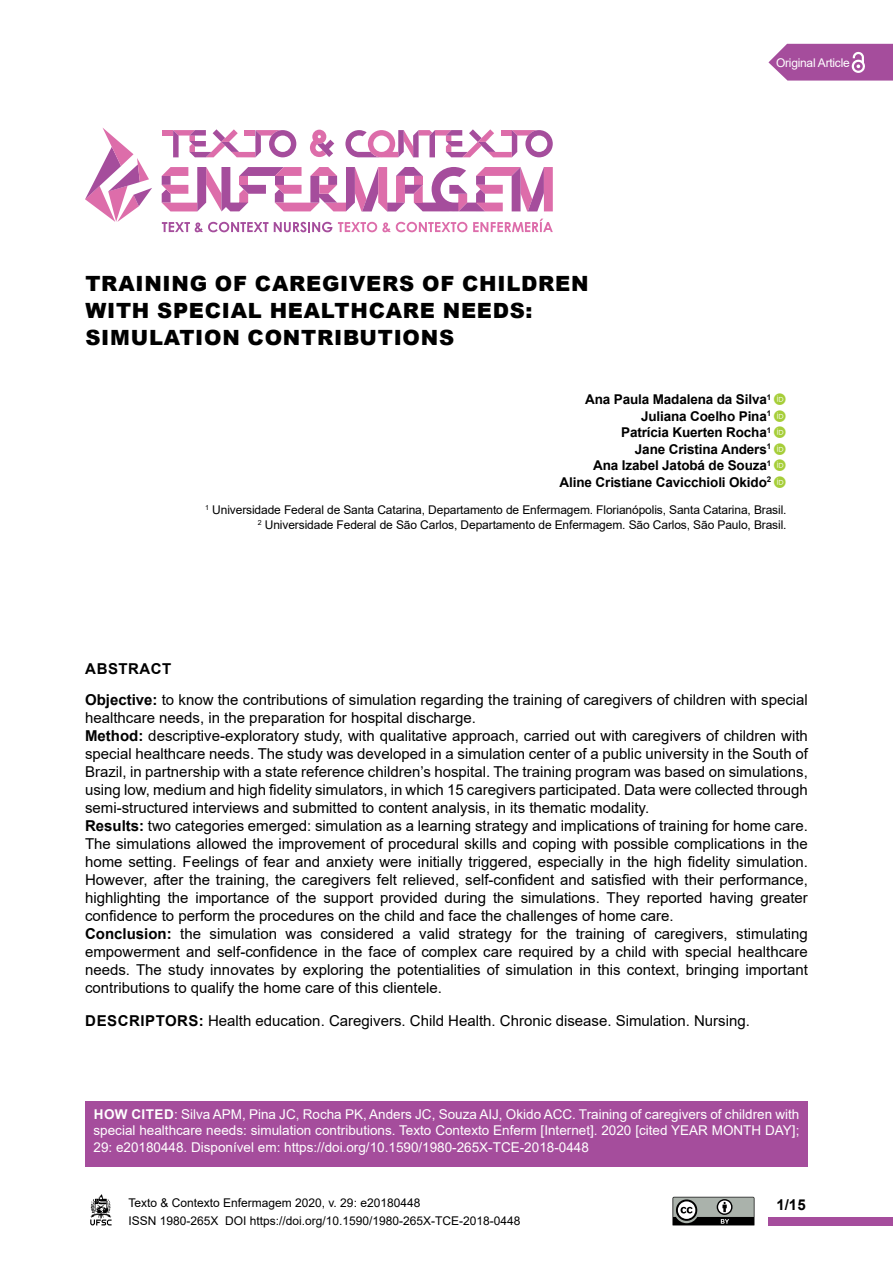
<style>
.page{position:relative;width:893px;height:1263px;background:#fff}
.page>*{position:absolute;margin:0;border:0;box-sizing:border-box;transform-origin:0 0}
.TITULO{font:900 21px/27px "Arial";letter-spacing:.035em;color:#000}
.ABSTRACT2{font:15px/18px "Arial";color:#000;text-align:justify}
.DESCRITORES{font:15px "Arial";color:#000}
.ABSTRACT1{font:700 15px "Arial";letter-spacing:.035em;color:#000}
.t1{font:13.5px/16.2px "Arial";color:#fff;text-align:justify}
.AUTOR{font:700 13.5px "Arial";letter-spacing:-.01em;color:#000}
.AFILIACAO{font:12px "Arial";letter-spacing:-.01em;color:#000}
.t2{font:12px "Arial";letter-spacing:-.02em;color:#fff}
.s1{font-weight:700}
</style>
<div class="page">
<div style="left:769px;top:1217px;width:124px;height:8px;background:#a54d9c"></div>
<svg style="left:90px;top:1194px;width:22px;height:31px"></svg>
<svg style="left:162px;top:167px;width:391px;height:45px"></svg>
<div style="left:162px;top:130px;width:11px;height:6px;background:#dd6daa"></div>
<svg style="left:173px;top:129px;width:123px;height:28px"></svg>
<svg style="left:310px;top:129px;width:243px;height:28px"></svg>
<svg style="left:162px;top:222px;width:106px;height:10px"></svg>
<svg style="left:274px;top:222px;width:58px;height:10px"></svg>
<svg style="left:338px;top:222px;width:129px;height:10px"></svg>
<svg style="left:473px;top:219px;width:80px;height:13px"></svg>
<svg style="left:85px;top:128px;width:67px;height:94px"></svg>
<svg style="left:768px;top:44px;width:125px;height:37px;background:#af61a7"></svg>
<svg style="left:672px;top:1197px;width:83px;height:29px;background:#777b78"></svg>
<div style="left:85px;top:1101px;width:723px;height:66px;background:#a54d9c"></div>
<p class="TITULO" style="left:85px;top:270px;width:505px">TRAINING OF CAREGIVERS OF CHILDREN<br>WITH SPECIAL HEALTHCARE NEEDS:<br>SIMULATION CONTRIBUTIONS</p>
<p class="t2" style="left:776px;top:54px;width:75px">Original Article</p>
<p class="AUTOR" style="left:585px;top:390px;width:188px">Ana Paula Madalena da Silva<sup>1</sup></p>
<p class="AUTOR" style="left:641px;top:407px;width:132px">Juliana Coelho Pina<sup>1</sup></p>
<p class="AUTOR" style="left:621px;top:423px;width:151px">Patrícia Kuerten Rocha<sup>1</sup></p>
<p class="AUTOR" style="left:635px;top:440px;width:138px">Jane Cristina Anders<sup>1</sup></p>
<p class="AUTOR" style="left:593px;top:456px;width:179px">Ana Izabel Jatobá de Souza<sup>1</sup></p>
<p class="AUTOR" style="left:560px;top:473px;width:213px">Aline Cristiane Cavicchioli Okido<sup>2</sup></p>
<p class="AFILIACAO" style="left:205px;top:502px;width:583px"><sup>1</sup> Universidade Federal de Santa Catarina, Departamento de Enfermagem. Florianópolis, Santa Catarina, Brasil.</p>
<p class="AFILIACAO" style="left:258px;top:516px;width:530px"><sup>2</sup> Universidade Federal de São Carlos, Departamento de Enfermagem. São Carlos, São Paulo, Brasil.</p>
<p class="ABSTRACT1" style="left:85px;top:658px;width:88px">ABSTRACT</p>
<p class="ABSTRACT2" style="left:85px;top:690px;width:724px"><span class="s1">Objective:</span> to know the contributions of simulation regarding the training of caregivers of children with special healthcare needs, in the preparation for hospital discharge.</p>
<p class="ABSTRACT2" style="left:85px;top:726px;width:724px"><span class="s1">Method:</span> descriptive-exploratory study, with qualitative approach, carried out with caregivers of children with special healthcare needs. The study was developed in a simulation center of a public university in the South of Brazil, in partnership with a state reference children’s hospital. The training program was based on simulations, using low, medium and high fidelity simulators, in which 15 caregivers participated. Data were collected through semi-structured interviews and submitted to content analysis, in its thematic modality.</p>
<p class="ABSTRACT2" style="left:85px;top:816px;width:724px"><span class="s1">Results:</span> two categories emerged: simulation as a learning strategy and implications of training for home care.<br>The simulations allowed the improvement of procedural skills and coping with possible complications in the home setting. Feelings of fear and anxiety were initially triggered, especially in the high fidelity simulation.<br>However, after the training, the caregivers felt relieved, self-confident and satisfied with their performance, highlighting the importance of the support provided during the simulations. They reported having greater confidence to perform the procedures on the child and face the challenges of home care.</p>
<p class="ABSTRACT2" style="left:85px;top:924px;width:724px"><span class="s1">Conclusion:</span> the simulation was considered a valid strategy for the training of caregivers, stimulating empowerment and self-confidence in the face of complex care required by a child with special healthcare needs. The study innovates by exploring the potentialities of simulation in this context, bringing important contributions to qualify the home care of this clientele.</p>
<p class="DESCRITORES" style="left:85px;top:1010px;width:666px"><span class="s1">DESCRIPTORS:</span> Health education. Caregivers. Child Health. Chronic disease. Simulation. Nursing.</p>
<p class="t1" style="left:94px;top:1106px;width:707px"><span class="s1">HOW CITED</span>: Silva APM, Pina JC, Rocha PK, Anders JC, Souza AIJ, Okido ACC. Training of caregivers of children with special healthcare needs: simulation contributions. Texto Contexto Enferm [Internet]. 2020 [cited YEAR MONTH DAY]; 29: e20180448. Disponível em: https://doi.org/10.1590/1980-265X-TCE-2018-0448</p>
<p class="AFILIACAO" style="left:128px;top:1195px;width:293px">Texto &amp; Contexto Enfermagem 2020, v. 29: e20180448</p>
<p class="AFILIACAO" style="left:128px;top:1213px;width:394px">ISSN 1980-265X DOI https://doi.org/10.1590/1980-265X-TCE-2018-0448</p>
<p class="ABSTRACT1" style="left:776px;top:1194px;width:31px">1/15</p>
</div>
